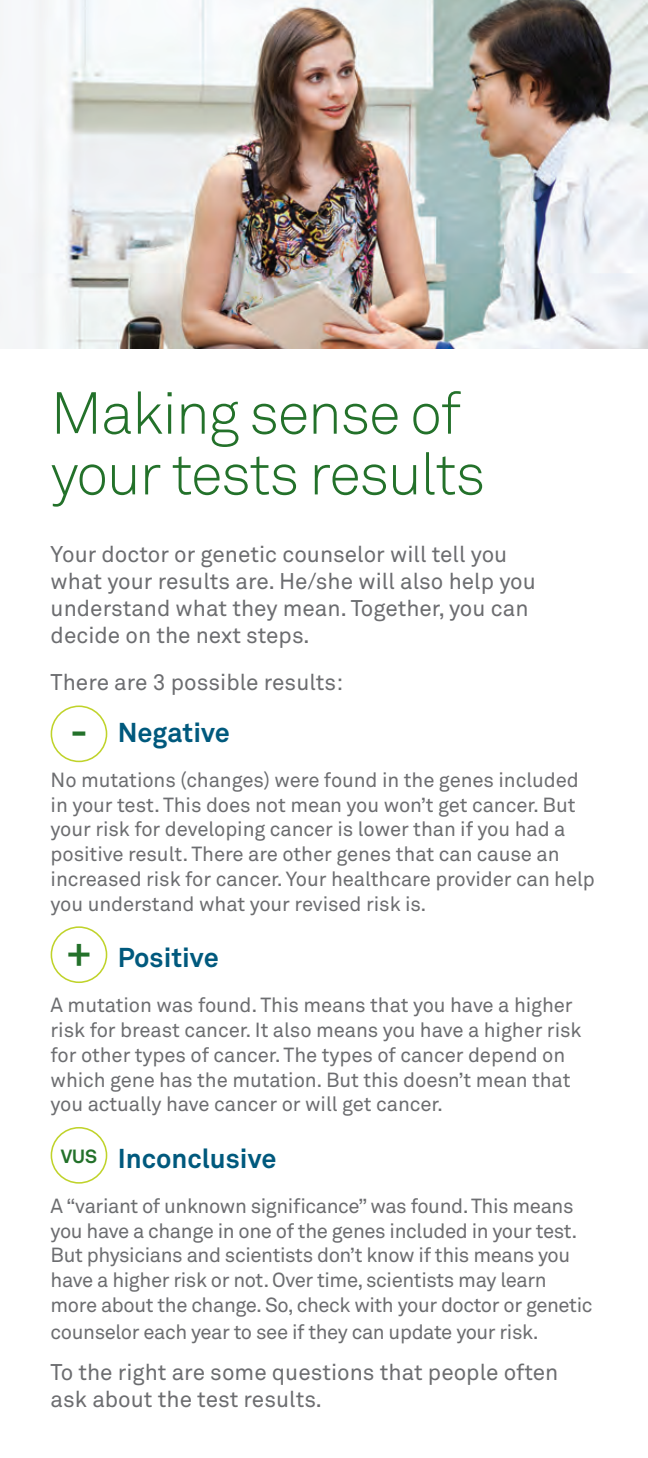
<style>
.page{position:relative;width:648px;height:1458px;background:#fff}
.page>*{position:absolute;margin:0;border:0;box-sizing:border-box;transform-origin:0 0}
._1_Inside_Headlines{font:300 58.5px/60.8px "Akkurat Std";letter-spacing:-.025em;color:#23712a}
.t1{font:700 37.12px "Akkurat Pro";color:#23712a}
._1_Subhead_Blue{font:700 27px "Akkurat Std";color:#00597d}
.Body_Copy{font:22.5px/27px "Akkurat Std";color:#6c6d70}
.Body_Bullets{font:20.25px/24.8px "Akkurat Std";letter-spacing:-.005em;color:#6c6d70}
.t2{font:700 18.9px "Akkurat Pro";color:#23712a}
</style>
<div class="page">
<img style="left:0;top:0;width:648px;height:348px">
<svg style="left:51px;top:706px;width:56px;height:56px"></svg>
<svg style="left:51px;top:926px;width:56px;height:57px"></svg>
<svg style="left:51px;top:1127px;width:56px;height:57px"></svg>
<p class="_1_Inside_Headlines" style="left:51px;top:383px;width:436px">Making sense of your tests results</p>
<p class="Body_Copy" style="left:51px;top:541px;width:487px">Your doctor or genetic counselor will tell you what your results are. He/she will also help you understand what they mean. Together, you can decide on the next steps.</p>
<p class="Body_Copy" style="left:51px;top:669px;width:294px">There are 3 possible results:</p>
<p class="t1" style="left:70px;top:709px;width:19px">-</p>
<p class="_1_Subhead_Blue" style="left:118px;top:716px;width:114px">Negative</p>
<p class="Body_Bullets" style="left:51px;top:768px;width:546px">No mutations (changes) were found in the genes included in your test. This does not mean you won’t get cancer. But your risk for developing cancer is lower than if you had a positive result. There are other genes that can cause an increased risk for cancer. Your healthcare provider can help you understand what your revised risk is.</p>
<p class="t1" style="left:66px;top:930px;width:27px">+</p>
<p class="_1_Subhead_Blue" style="left:118px;top:941px;width:102px">Positive</p>
<p class="Body_Bullets" style="left:51px;top:993px;width:532px">A mutation was found. This means that you have a higher risk for breast cancer. It also means you have a higher risk for other types of cancer. The types of cancer depend on which gene has the mutation. But this doesn’t mean that you actually have cancer or will get cancer.</p>
<p class="t2" style="left:61px;top:1145px;width:38px">VUS</p>
<p class="_1_Subhead_Blue" style="left:118px;top:1142px;width:160px">Inconclusive</p>
<p class="Body_Bullets" style="left:51px;top:1194px;width:543px">A “variant of unknown significance” was found. This means you have a change in one of the genes included in your test.<br>But physicians and scientists don’t know if this means you have a higher risk or not. Over time, scientists may learn more about the change. So, check with your doctor or genetic</p>
<p class="Body_Bullets" style="left:51px;top:1320px;width:490px">counselor each year to see if they can update your risk.</p>
<p class="Body_Copy" style="left:51px;top:1359px;width:509px">To the right are some questions that people often ask about the test results.</p>
</div>
